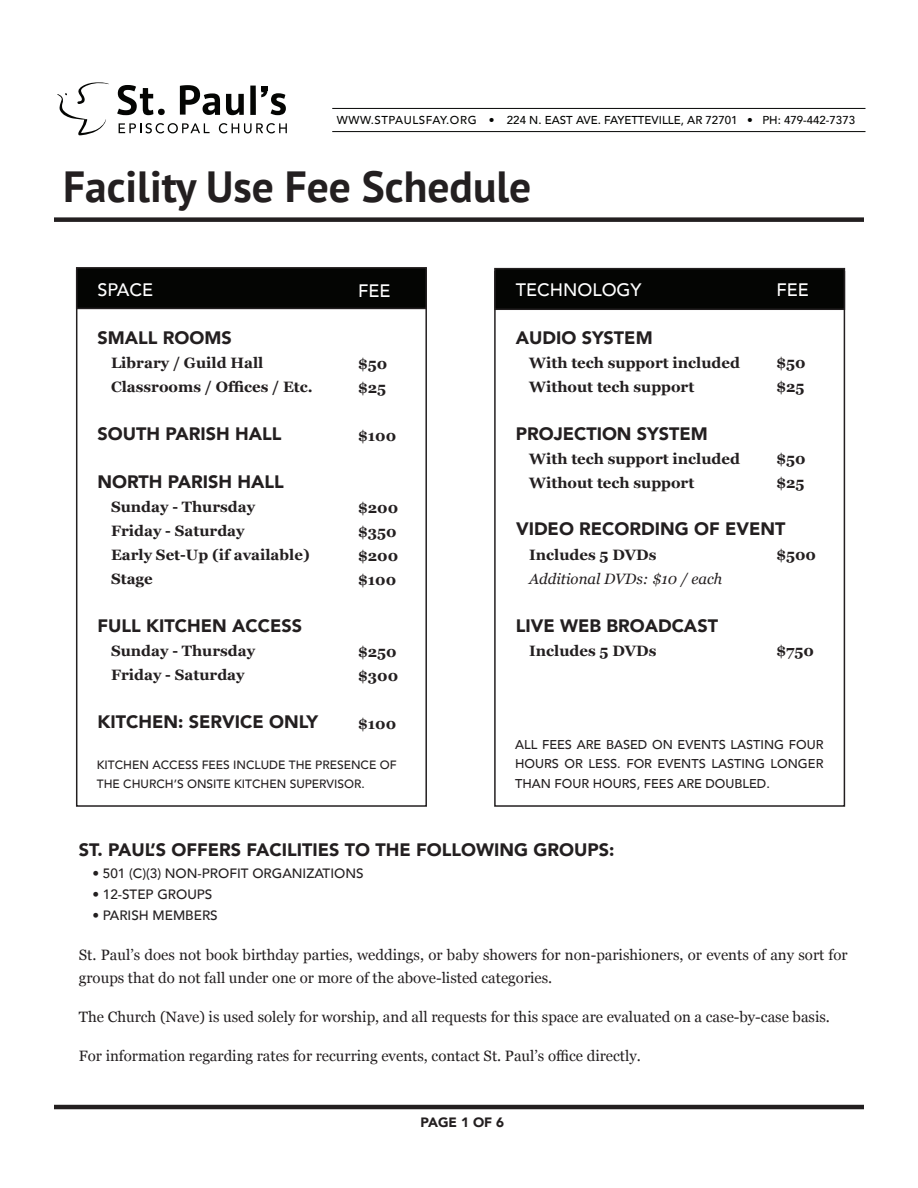
<style>
.page{position:relative;width:918px;height:1188px;background:#fff}
.page>*{position:absolute;margin:0;border:0;box-sizing:border-box;transform-origin:0 0}
.t1{font:700 43.5px "PT Sans";color:#231f20}
.t2{font:900 18px "Avenir";color:#231f20}
.t3{font:500 18px "Avenir";color:#fff}
.t4{font:15px/22.5px "Georgia";color:#231f20}
.t5{font:700 15px/24px "Georgia";color:#231f20}
.t6{font:italic 15px "Georgia";color:#231f20}
.t7{font:500 13.5px "Avenir";color:#231f20}
.t8{font:900 13.5px "Avenir";color:#231f20}
.t9{font:500 12.75px/19.5px "Avenir";color:#231f20;text-align:justify}
.t10{font:500 12px/19.5px "Avenir";color:#231f20}
.t11{font:500 11.55px "Avenir";color:#040503}
.s1{font-weight:900}
</style>
<div class="page">
<svg style="left:117px;top:85px;width:48px;height:30px"></svg>
<svg style="left:180px;top:85px;width:40px;height:30px"></svg>
<svg style="left:226px;top:94px;width:18px;height:21px"></svg>
<svg style="left:119px;top:123px;width:91px;height:10px"></svg>
<svg style="left:219px;top:123px;width:68px;height:10px"></svg>
<svg style="left:250px;top:86px;width:36px;height:29px"></svg>
<svg style="left:57px;top:82px;width:52px;height:53px"></svg>
<div style="left:54px;top:217px;width:810px;height:5px;background:#231f20"></div>
<hr style="left:332px;top:131px;width:534px;height:1px;background:#040503">
<hr style="left:332px;top:108px;width:534px;height:1px;background:#040503">
<hr style="left:54px;top:1105px;width:810px;height:4px;background:#231f20">
<div style="left:76px;top:270px;width:351px;height:537px;border:2px solid #231f20"></div>
<div style="left:77px;top:268px;width:349px;height:40px;background:#040503"></div>
<div style="left:76px;top:267px;width:351px;height:42px;border:2px solid #231f20"></div>
<div style="left:494px;top:271px;width:351px;height:536px;border:2px solid #231f20"></div>
<div style="left:495px;top:269px;width:349px;height:40px;background:#040503"></div>
<div style="left:494px;top:268px;width:351px;height:42px;border:2px solid #231f20"></div>
<p class="t11" style="left:337px;top:110px;width:520px">WWW.STPAULSFAY.ORG <span class="s1">•</span> 224 N. EAST AVE. FAYETTEVILLE, AR 72701 • PH: 479-442-7373</p>
<h1 class="t1" style="left:63px;top:158px;width:470px">Facility Use Fee Schedule</h1>
<p class="t3" style="left:98px;top:274px;width:57px">SPACE</p>
<p class="t2" style="left:98px;top:322px;width:136px">SMALL ROOMS</p>
<p class="t5" style="left:111px;top:350px;width:203px">Library / Guild Hall<br>Classrooms / Offices / Etc.</p>
<p class="t2" style="left:98px;top:418px;width:185px">SOUTH PARISH HALL</p>
<p class="t2" style="left:98px;top:466px;width:188px">NORTH PARISH HALL</p>
<p class="t5" style="left:111px;top:494px;width:200px">Sunday - Thursday<br>Friday - Saturday<br>Early Set-Up (if available)<br>Stage</p>
<p class="t2" style="left:98px;top:610px;width:206px">FULL KITCHEN ACCESS</p>
<p class="t5" style="left:111px;top:638px;width:146px">Sunday - Thursday<br>Friday - Saturday</p>
<p class="t2" style="left:98px;top:706px;width:222px">KITCHEN: SERVICE ONLY</p>
<p class="t3" style="left:358px;top:275px;width:34px">FEE</p>
<p class="t5" style="left:358px;top:351px;width:31px">$50 $25</p>
<p class="t5" style="left:358px;top:423px;width:39px">$100</p>
<p class="t5" style="left:358px;top:495px;width:42px;text-align:justify">$200 $350 $200 $100</p>
<p class="t5" style="left:358px;top:639px;width:42px">$250 $300</p>
<p class="t5" style="left:358px;top:711px;width:39px">$100</p>
<p class="t10" style="left:97px;top:754px;width:301px">KITCHEN ACCESS FEES INCLUDE THE PRESENCE OF<br>THE CHURCH’S ONSITE KITCHEN SUPERVISOR.</p>
<p class="t3" style="left:516px;top:275px;width:127px">TECHNOLOGY</p>
<p class="t2" style="left:516px;top:323px;width:138px">AUDIO SYSTEM</p>
<p class="t5" style="left:529px;top:350px;width:212px">With tech support included<br>Without tech support</p>
<p class="t2" style="left:516px;top:419px;width:194px">PROJECTION SYSTEM</p>
<p class="t5" style="left:529px;top:446px;width:212px">With tech support included<br>Without tech support</p>
<p class="t3" style="left:776px;top:275px;width:34px">FEE</p>
<p class="t5" style="left:776px;top:350px;width:31px">$50 $25</p>
<p class="t5" style="left:776px;top:446px;width:31px">$50 $25</p>
<p class="t2" style="left:516px;top:513px;width:271px">VIDEO RECORDING OF EVENT</p>
<p class="t5" style="left:529px;top:542px;width:129px">Includes 5 DVDs</p>
<p class="t6" style="left:529px;top:568px;width:195px">Additional DVDs: $10 / each</p>
<p class="t2" style="left:516px;top:611px;width:204px">LIVE WEB BROADCAST</p>
<p class="t5" style="left:529px;top:638px;width:129px">Includes 5 DVDs</p>
<p class="t5" style="left:776px;top:542px;width:41px">$500</p>
<p class="t5" style="left:776px;top:638px;width:39px">$750</p>
<p class="t9" style="left:515px;top:734px;width:310px">ALL FEES ARE BASED ON EVENTS LASTING FOUR HOURS OR LESS. FOR EVENTS LASTING LONGER THAN FOUR HOURS, FEES ARE DOUBLED.</p>
<p class="t2" style="left:79px;top:835px;width:537px">ST. PAUL’S OFFERS FACILITIES TO THE FOLLOWING GROUPS:</p>
<p class="t7" style="left:92px;top:861px;width:273px">• 501 (C)(3) NON-PROFIT ORGANIZATIONS</p>
<p class="t7" style="left:92px;top:882px;width:122px">• 12-STEP GROUPS</p>
<p class="t7" style="left:92px;top:903px;width:127px">• PARISH MEMBERS</p>
<p class="t4" style="left:79px;top:943px;width:770px">St. Paul’s does not book birthday parties, weddings, or baby showers for non-parishioners, or events of any sort for groups that do not fall under one or more of the above-listed categories.</p>
<p class="t4" style="left:79px;top:1004px;width:753px">The Church (Nave) is used solely for worship, and all requests for this space are evaluated on a case-by-case basis.</p>
<p class="t4" style="left:79px;top:1043px;width:564px">For information regarding rates for recurring events, contact St. Paul’s office directly.</p>
<p class="t8" style="left:421px;top:1111px;width:85px">PAGE 1 OF 6</p>
</div>
